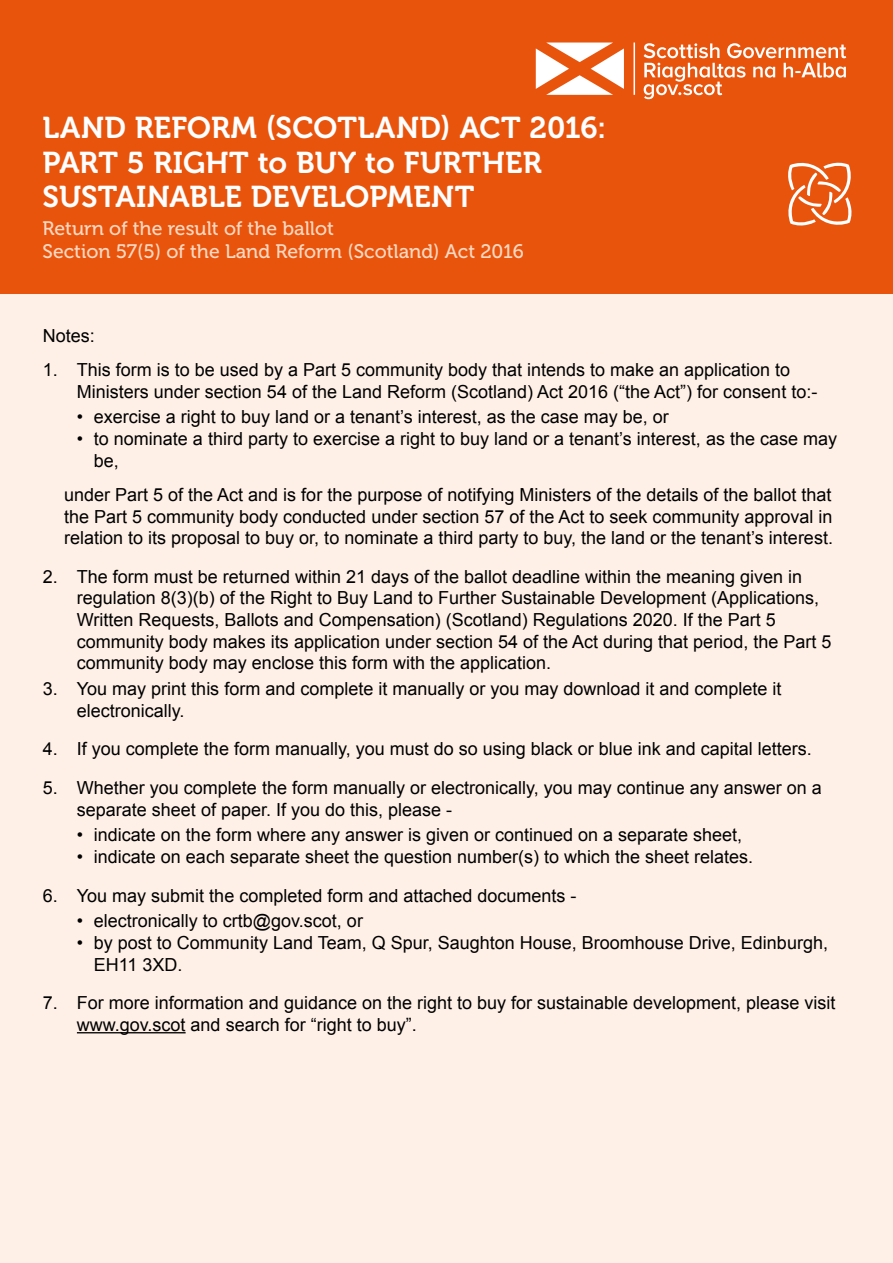
<style>
.page{position:relative;width:893px;height:1263px;background:#fef0e7}
.page>*{position:absolute;margin:0;border:0;box-sizing:border-box;transform-origin:0 0}
.t1{font:30px/34.5px "Museo 700";letter-spacing:.005em;color:#fff}
.main_header{font:19.5px "Museo 500";color:#fcd9c2}
.body_indent{font:18px/21.6px "Arial";color:#000}
.body{font:18px "Arial";color:#000}
</style>
<div class="page">
<div style="left:0;top:0;width:893px;height:293px;background:#e9540d"></div>
<svg style="left:788px;top:162px;width:64px;height:64px"></svg>
<hr style="left:77px;top:1032px;width:109px;height:1px;background:#000">
<hr style="left:633px;top:43px;width:2px;height:52px;background:#fff">
<svg style="left:536px;top:43px;width:88px;height:52px"></svg>
<svg style="left:644px;top:43px;width:202px;height:56px"></svg>
<p class="t1" style="left:43px;top:111px;width:565px">LAND REFORM (SCOTLAND) ACT 2016:<br>PART 5 RIGHT to BUY to FURTHER<br>SUSTAINABLE DEVELOPMENT</p>
<p class="main_header" style="left:43px;top:217px;width:293px">Return of the result of the ballot</p>
<p class="main_header" style="left:43px;top:241px;width:483px">Section 57(5) of the Land Reform (Scotland) Act 2016</p>
<p class="body" style="left:43px;top:325px;width:54px">Notes:</p>
<p class="body_indent" style="left:77px;top:359px;width:742px;text-indent:-34px">1. This form is to be used by a Part 5 community body that intends to make an application to<br>Ministers under section 54 of the Land Reform (Scotland) Act 2016 (“the Act”) for consent to:-</p>
<p class="body_indent" style="left:77px;top:406px;width:593px">• exercise a right to buy land or a tenant’s interest, as the case may be, or</p>
<p class="body_indent" style="left:94px;top:428px;width:745px;text-indent:-17px">• to nominate a third party to exercise a right to buy land or a tenant’s interest, as the case may be,</p>
<p class="body_indent" style="left:64px;top:484px;width:770px;text-align:justify">under Part 5 of the Act and is for the purpose of notifying Ministers of the details of the ballot that the Part 5 community body conducted under section 57 of the Act to seek community approval in relation to its proposal to buy or, to nominate a third party to buy, the land or the tenant’s interest.</p>
<p class="body_indent" style="left:77px;top:566px;width:756px;text-indent:-34px">2. The form must be returned within 21 days of the ballot deadline within the meaning given in regulation 8(3)(b) of the Right to Buy Land to Further Sustainable Development (Applications, Written Requests, Ballots and Compensation) (Scotland) Regulations 2020. If the Part 5 community body makes its application under section 54 of the Act during that period, the Part 5 community body may enclose this form with the application.</p>
<p class="body_indent" style="left:77px;top:678px;width:706px;text-indent:-34px">3. You may print this form and complete it manually or you may download it and complete it electronically.</p>
<p class="body_indent" style="left:43px;top:738px;width:771px">4. If you complete the form manually, you must do so using black or blue ink and capital letters.</p>
<p class="body_indent" style="left:77px;top:777px;width:747px;text-indent:-34px">5. Whether you complete the form manually or electronically, you may continue any answer on a separate sheet of paper. If you do this, please -</p>
<p class="body_indent" style="left:77px;top:824px;width:667px">• indicate on the form where any answer is given or continued on a separate sheet,</p>
<p class="body_indent" style="left:77px;top:846px;width:678px">• indicate on each separate sheet the question number(s) to which the sheet relates.</p>
<p class="body_indent" style="left:43px;top:884px;width:535px">6. You may submit the completed form and attached documents -</p>
<p class="body_indent" style="left:77px;top:910px;width:288px">• electronically to crtb@gov.scot, or</p>
<p class="body_indent" style="left:94px;top:932px;width:736px;text-indent:-17px">• by post to Community Land Team, Q Spur, Saughton House, Broomhouse Drive, Edinburgh,<br>EH11 3XD.</p>
<p class="body_indent" style="left:77px;top:992px;width:760px;text-indent:-34px">7. For more information and guidance on the right to buy for sustainable development, please visit www.gov.scot and search for “right to buy”.</p>
</div>
